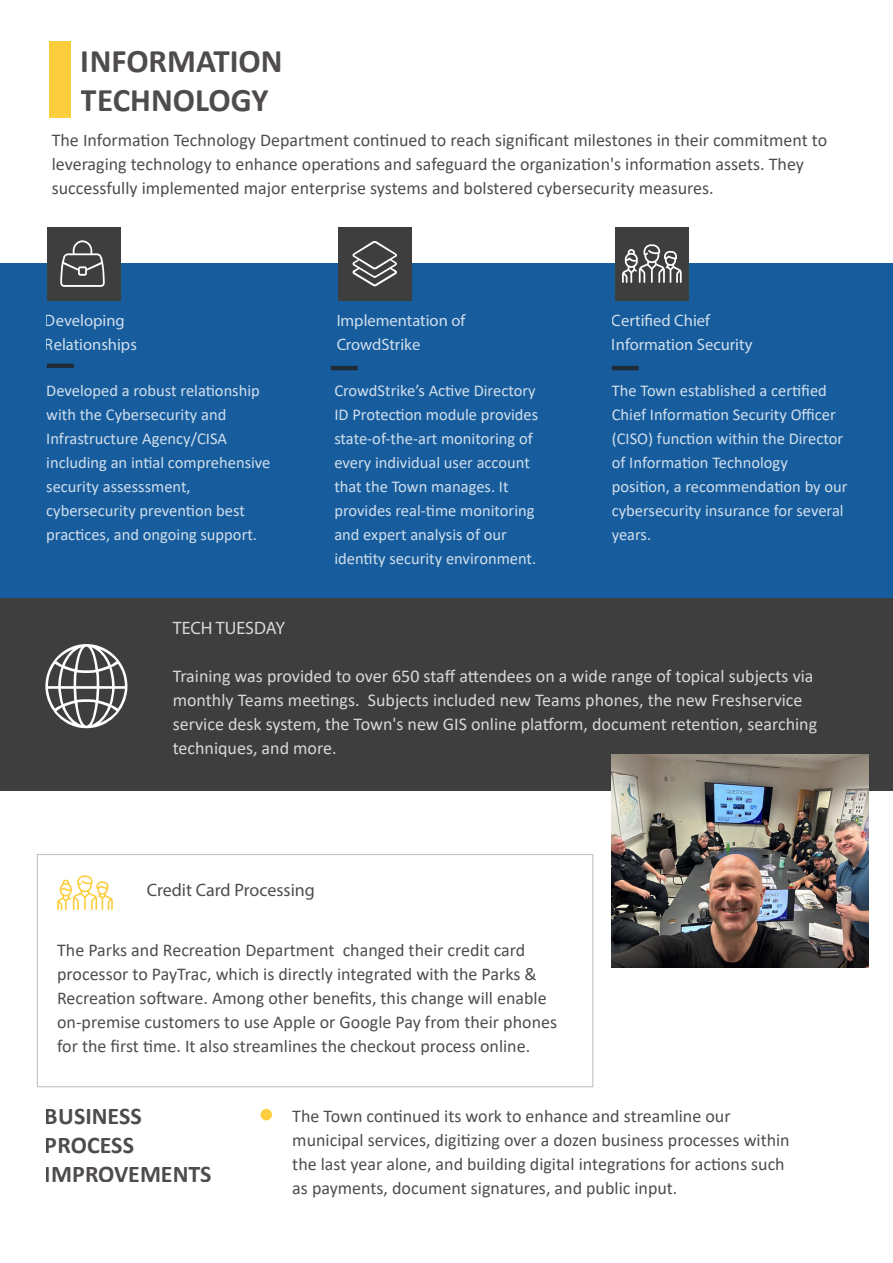
<style>
.page{position:relative;width:893px;height:1263px;background:#fff}
.page>*{position:absolute;margin:0;border:0;box-sizing:border-box;transform-origin:0 0}
.t1{font:700 33px/39.6px "Calibri";color:#231f20}
.t2{font:700 24px/28.8px "Calibri";color:#231f20}
.t3{font:18px/24px "Calibri";color:#231f20}
.t4{font:18px/24px "Calibri";color:#fff}
.t5{font:18px "Myriad Pro";color:#231f20}
.t6{font:18px "Myriad Pro";color:#fff}
.t7{font:16.5px/24px "Calibri";color:#fff}
.t8{font:16.5px/24px "Myriad Pro";color:#fff}
</style>
<div class="page">
<div style="left:0;top:264px;width:893px;height:356px;background:#175d9e"></div>
<div style="left:0;top:598px;width:893px;height:192px;background:#3e3e3f"></div>
<div style="left:47px;top:227px;width:74px;height:74px;background:#3e3e3f"></div>
<div style="left:338px;top:227px;width:74px;height:74px;background:#3e3e3f"></div>
<div style="left:615px;top:227px;width:74px;height:74px;background:#3e3e3f"></div>
<hr style="left:47px;top:364px;width:27px;height:4px;background:#202b39">
<hr style="left:331px;top:366px;width:27px;height:4px;background:#202b39">
<hr style="left:612px;top:366px;width:27px;height:4px;background:#202b39">
<svg style="left:45px;top:644px;width:82px;height:84px"></svg>
<svg style="left:60px;top:240px;width:45px;height:47px"></svg>
<svg style="left:622px;top:244px;width:60px;height:39px"></svg>
<svg style="left:352px;top:241px;width:45px;height:45px"></svg>
<svg style="left:57px;top:875px;width:56px;height:35px"></svg>
<div style="left:37px;top:854px;width:556px;height:233px;border:1px solid #bcbdc0"></div>
<div style="left:261px;top:1109px;width:11px;height:11px;background:#fcce3e;border-radius:50%"></div>
<img style="left:612px;top:755px;width:257px;height:212px">
<div style="left:50px;top:42px;width:21px;height:76px;background:#fcce3e"></div>
<h1 class="t1" style="left:81px;top:40px;width:203px">INFORMATION<br>TECHNOLOGY</h1>
<p class="t3" style="left:52px;top:127px;width:777px">The Information Technology Department continued to reach significant milestones in their commitment to leveraging technology to enhance operations and safeguard the organization's information assets. They successfully implemented major enterprise systems and bolstered cybersecurity measures.</p>
<p class="t8" style="left:45px;top:308px;width:94px">Developing<br>Relationships</p>
<p class="t8" style="left:336px;top:308px;width:130px">Implementation of<br>CrowdStrike</p>
<p class="t7" style="left:46px;top:378px;width:226px">Developed a robust relationship with the Cybersecurity and<br>Infrastructure Agency/CISA including an intial comprehensive security assesssment, cybersecurity prevention best practices, and ongoing support.</p>
<p class="t7" style="left:334px;top:378px;width:205px">CrowdStrike’s Active Directory<br>ID Protection module provides state-of-the-art monitoring of every individual user account that the Town manages. It provides real-time monitoring and expert analysis of our identity security environment.</p>
<p class="t8" style="left:612px;top:308px;width:142px">Certified Chief<br>Information Security</p>
<p class="t7" style="left:612px;top:378px;width:237px">The Town established a certified<br>Chief Information Security Officer (CISO) function within the Director of Information Technology position, a recommendation by our cybersecurity insurance for several years.</p>
<p class="t6" style="left:173px;top:616px;width:114px">TECH TUESDAY</p>
<p class="t4" style="left:173px;top:663px;width:646px">Training was provided to over 650 staff attendees on a wide range of topical subjects via monthly Teams meetings. Subjects included new Teams phones, the new Freshservice service desk system, the Town's new GIS online platform, document retention, searching techniques, and more.</p>
<p class="t5" style="left:147px;top:878px;width:170px">Credit Card Processing</p>
<p class="t3" style="left:57px;top:937px;width:501px">The Parks and Recreation Department changed their credit card processor to PayTrac, which is directly integrated with the Parks &amp; Recreation software. Among other benefits, this change will enable on-premise customers to use Apple or Google Pay from their phones for the first time. It also streamlines the checkout process online.</p>
<h2 class="t2" style="left:45px;top:1101px;width:168px">BUSINESS<br>PROCESS<br>IMPROVEMENTS</h2>
<p class="t3" style="left:292px;top:1104px;width:499px">The Town continued its work to enhance and streamline our municipal services, digitizing over a dozen business processes within the last year alone, and building digital integrations for actions such as payments, document signatures, and public input.</p>
</div>
